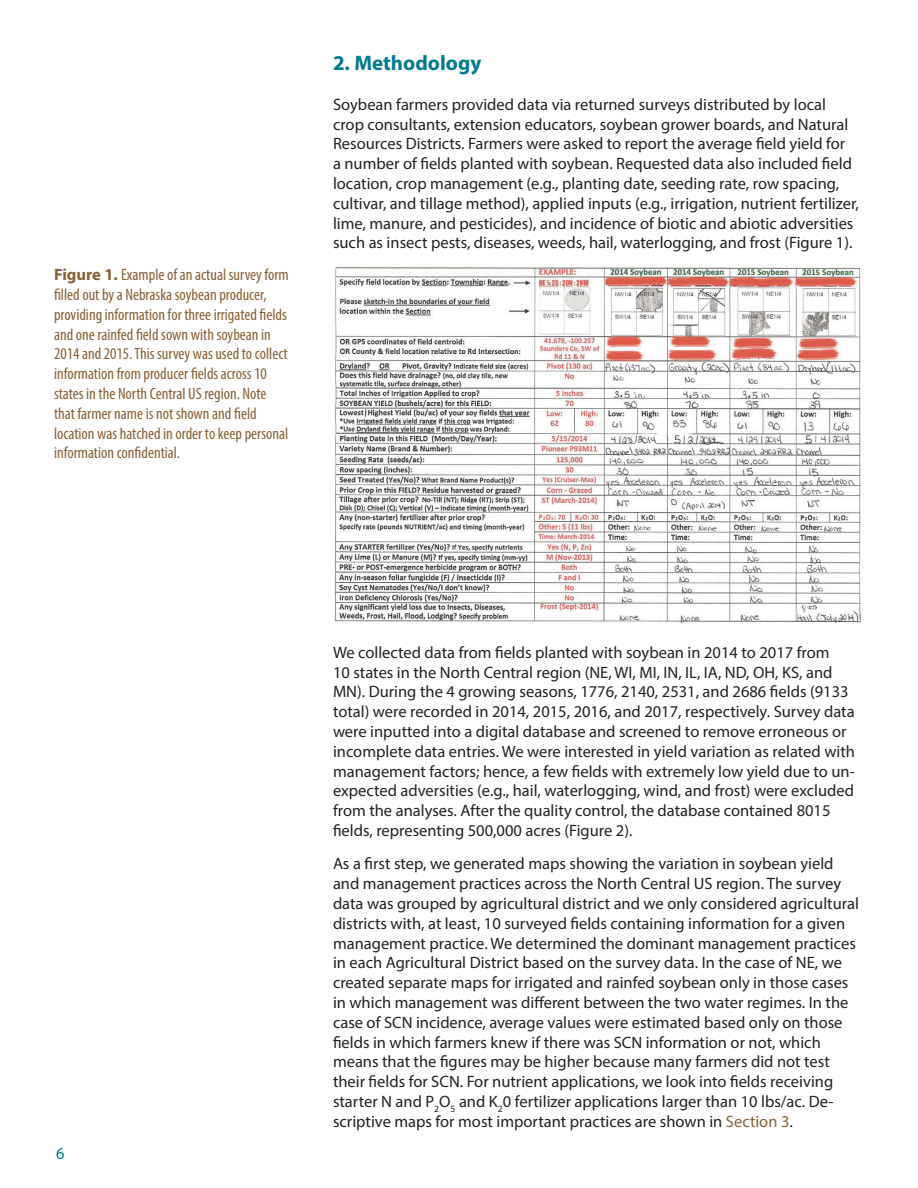
<style>
.page{position:relative;width:918px;height:1188px;background:#fff}
.page>*{position:absolute;margin:0;border:0;box-sizing:border-box;transform-origin:0 0}
.H2_Subhead{font:700 21px "Myriad Pro";color:#007a8c}
.P_Paragraph1{font:16.5px/19.8px "Myriad Pro";color:#20231e}
.P_FigureCaption{font:condensed 16.5px/19.8px "Myriad Pro";color:#8a6035}
.t1{font:16.5px "Myriad Pro";color:#007a8c}
.s1{font-weight:700;font-stretch:normal}
.s2{color:#8a6035}
</style>
<div class="page">
<img style="left:335px;top:267px;width:526px;height:355px">
<p class="P_FigureCaption" style="left:54px;top:265px;width:236px"><span class="s1">Figure 1.</span> Example of an actual survey form filled out by a Nebraska soybean producer, providing information for three irrigated fields and one rainfed field sown with soybean in 2014 and 2015. This survey was used to collect information from producer fields across 10 states in the North Central US region. Note that farmer name is not shown and field location was hatched in order to keep personal information confidential.</p>
<p class="H2_Subhead" style="left:333px;top:49px;width:150px">2. Methodology</p>
<p class="P_Paragraph1" style="left:333px;top:94px;width:527px">Soybean farmers provided data via returned surveys distributed by local crop consultants, extension educators, soybean grower boards, and Natural Resources Districts. Farmers were asked to report the average field yield for<br>a number of fields planted with soybean. Requested data also included field location, crop management (e.g., planting date, seeding rate, row spacing, cultivar, and tillage method), applied inputs (e.g., irrigation, nutrient fertilizer, lime, manure, and pesticides), and incidence of biotic and abiotic adversities such as insect pests, diseases, weeds, hail, waterlogging, and frost (Figure 1).</p>
<p class="t1" style="left:56px;top:1143px;width:10px">6</p>
<p class="P_Paragraph1" style="left:333px;top:642px;width:523px">We collected data from fields planted with soybean in 2014 to 2017 from<br>10 states in the North Central region (NE, WI, MI, IN, IL, IA, ND, OH, KS, and MN). During the 4 growing seasons, 1776, 2140, 2531, and 2686 fields (9133 total) were recorded in 2014, 2015, 2016, and 2017, respectively. Survey data were inputted into a digital database and screened to remove erroneous or incomplete data entries. We were interested in yield variation as related with management factors; hence, a few fields with extremely low yield due to un&shy;expected adversities (e.g., hail, waterlogging, wind, and frost) were excluded from the analyses. After the quality control, the database contained 8015 fields, representing 500,000 acres (Figure 2).</p>
<p class="P_Paragraph1" style="left:333px;top:854px;width:528px">As a first step, we generated maps showing the variation in soybean yield and management practices across the North Central US region. The survey data was grouped by agricultural district and we only considered agricultural districts with, at least, 10 surveyed fields containing information for a given management practice. We determined the dominant management practices in each Agricultural District based on the survey data. In the case of NE, we created separate maps for irrigated and rainfed soybean only in those cases in which management was different between the two water regimes. In the case of SCN incidence, average values were estimated based only on those fields in which farmers knew if there was SCN information or not, which means that the figures may be higher because many farmers did not test their fields for SCN. For nutrient applications, we look into fields receiving starter N and P<sub>2</sub>O<sub>5</sub> and K<sub>2</sub>0 fertilizer applications larger than 10 lbs/ac. De&shy;scriptive maps for most important practices are shown in <span class="s2">Section 3</span>.</p>
</div>
